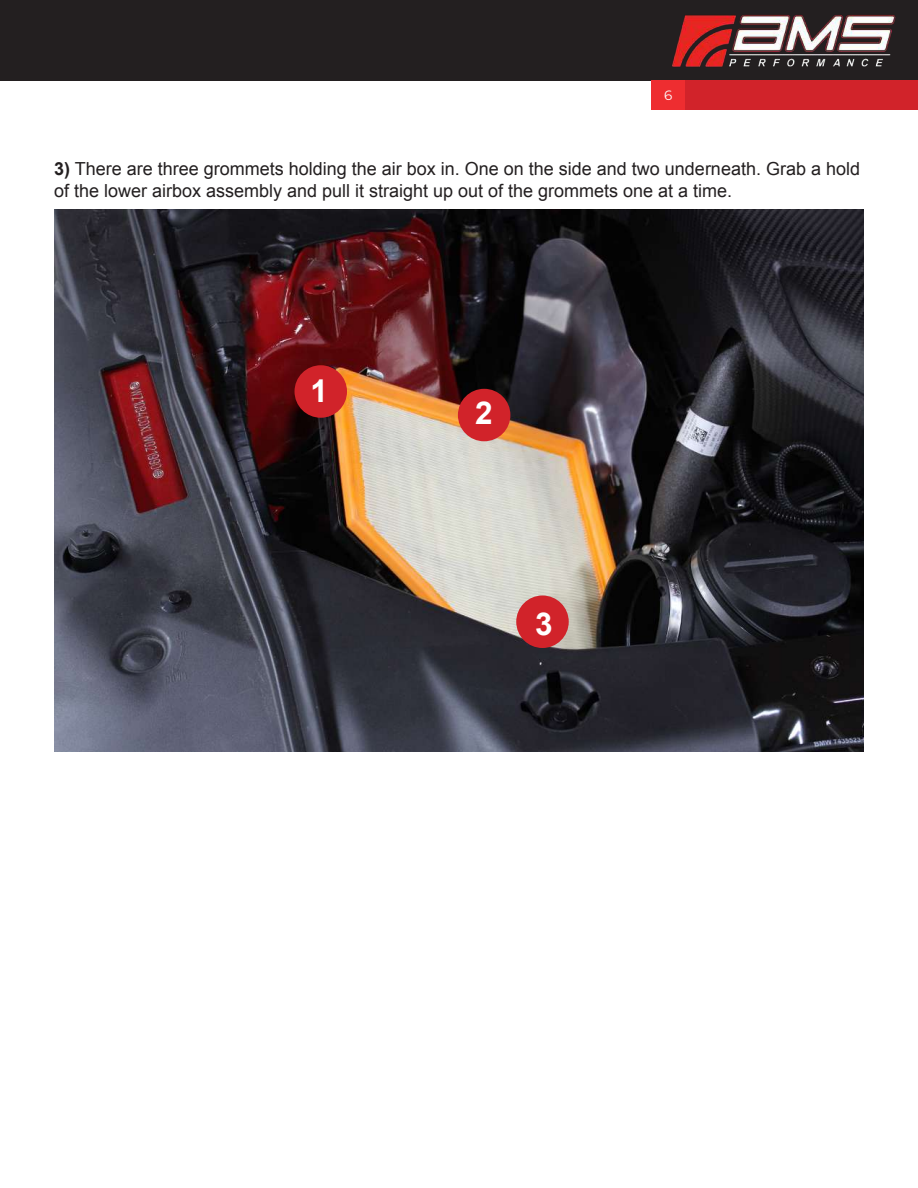
<style>
.page{position:relative;width:918px;height:1188px;background:#fff}
.page>*{position:absolute;margin:0;border:0;box-sizing:border-box;transform-origin:0 0}
.t1{font:700 31.5px "Arial";color:#fff}
.t2{font:18px/21.6px "Arial";color:#231f20}
.t3{font:13.5px "Montserrat";color:#fff}
.s1{font-weight:700}
</style>
<div class="page">
<div style="left:0;top:0;width:918px;height:80px;background:#231f20"></div>
<div style="left:652px;top:80px;width:266px;height:30px;background:#d1232a"></div>
<div style="left:651px;top:80px;width:34px;height:30px;background:#ee2d30"></div>
<img style="left:672px;top:14px;width:224px;height:53px">
<img style="left:54px;top:210px;width:810px;height:542px">
<div style="left:295px;top:365px;width:52px;height:53px;background:#d1232a;border-radius:50%"></div>
<div style="left:458px;top:389px;width:52px;height:52px;background:#d1232a;border-radius:50%"></div>
<div style="left:516px;top:596px;width:53px;height:52px;background:#d1232a;border-radius:50%"></div>
<p class="t3" style="left:664px;top:86px;width:10px">6</p>
<p class="t2" style="left:54px;top:158px;width:808px"><span class="s1">3)</span> There are three grommets holding the air box in. One on the side and two underneath. Grab a hold of the lower airbox assembly and pull it straight up out of the grommets one at a time.</p>
<h1 class="t1" style="left:310px;top:370px;width:19px">1</h1>
<h1 class="t1" style="left:475px;top:392px;width:19px">2</h1>
<h1 class="t1" style="left:535px;top:603px;width:19px">3</h1>
</div>
